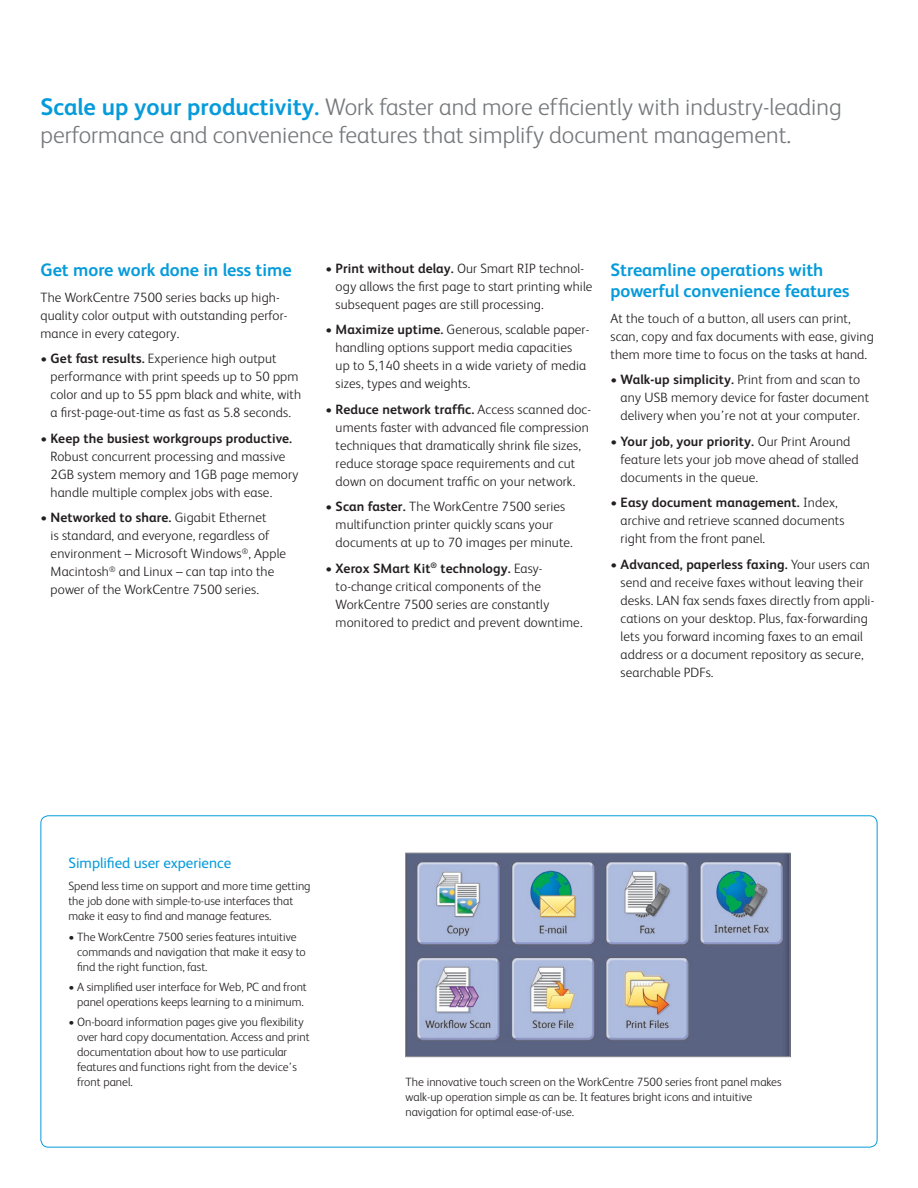
<style>
.page{position:relative;width:918px;height:1188px;background:#fff}
.page>*{position:absolute;margin:0;border:0;box-sizing:border-box;transform-origin:0 0}
.t1{font:300 24px/28.5px "Xerox Sans";color:#76787b}
.t2{font:700 18px/21px "Xerox Sans";color:#069bda}
.t3{font:15px "Xerox Sans";color:#069bda}
.t4{font:300 13.5px/18px "Xerox Sans";letter-spacing:.01em;color:#231f20}
.t5{font:300 12px/15px "Xerox Sans";color:#231f20}
.s1{font-weight:700;color:#069bda}
.s2{font-weight:700}
</style>
<div class="page">
<img style="left:407px;top:855px;width:381px;height:200px">
<div style="left:405px;top:853px;width:385px;height:204px;border:1px solid #919396"></div>
<h1 class="t1" style="left:40px;top:91px;width:803px"><span class="s1">Scale up your productivity.</span> Work faster and more efficiently with industry-leading performance and convenience features that simplify document management.</h1>
<h2 class="t2" style="left:40px;top:259px;width:253px">Get more work done in less time</h2>
<p class="t4" style="left:40px;top:287px;width:248px">The WorkCentre 7500 series backs up high&shy;quality color output with outstanding perfor&shy;mance in every category.</p>
<p class="t4" style="left:51px;top:349px;width:252px;text-indent:-10px">• <span class="s2">Get fast results.</span> Experience high output performance with print speeds up to 50 ppm color and up to 55 ppm black and white, with a first-page-out-time as fast as 5.8 seconds.</p>
<p class="t4" style="left:51px;top:428px;width:249px;text-indent:-10px">• <span class="s2">Keep the busiest workgroups productive.<br></span>Robust concurrent processing and massive 2GB system memory and 1GB page memory handle multiple complex jobs with ease.</p>
<p class="t4" style="left:51px;top:508px;width:237px;text-indent:-10px">• <span class="s2">Networked to share.</span> Gigabit Ethernet<br>is standard, and everyone, regardless of environment – Microsoft Windows<sup>®</sup>, Apple Macintosh<sup>®</sup> and Linux – can tap into the power of the WorkCentre 7500 series.</p>
<p class="t4" style="left:336px;top:258px;width:258px;text-indent:-10px">• <span class="s2">Print without delay.</span> Our Smart RIP technol&shy;ogy allows the first page to start printing while subsequent pages are still processing.</p>
<p class="t4" style="left:336px;top:320px;width:255px;text-indent:-10px">• <span class="s2">Maximize uptime.</span> Generous, scalable paper&shy;handling options support media capacities up to 5,140 sheets in a wide variety of media sizes, types and weights.</p>
<p class="t4" style="left:326px;top:399px;width:267px;text-align:center">• <span class="s2">Reduce network traffic.</span> Access scanned doc&shy;uments faster with advanced file compression techniques that dramatically shrink file sizes, reduce storage space requirements and cut down on document traffic on your network.</p>
<p class="t4" style="left:336px;top:497px;width:239px;text-indent:-10px">• <span class="s2">Scan faster.</span> The WorkCentre 7500 series multifunction printer quickly scans your documents at up to 70 images per minute.</p>
<p class="t4" style="left:336px;top:558px;width:249px;text-indent:-10px">• <span class="s2">Xerox SMart Kit</span><sup>®</sup> <span class="s2">technology.</span> Easy&shy;to-change critical components of the WorkCentre 7500 series are constantly monitored to predict and prevent downtime.</p>
<h2 class="t2" style="left:611px;top:259px;width:241px">Streamline operations with powerful convenience features</h2>
<p class="t4" style="left:611px;top:308px;width:265px">At the touch of a button, all users can print, scan, copy and fax documents with ease, giving them more time to focus on the tasks at hand.</p>
<p class="t4" style="left:621px;top:370px;width:250px;text-indent:-10px">• <span class="s2">Walk-up simplicity.</span> Print from and scan to any USB memory device for faster document delivery when you’re not at your computer.</p>
<p class="t4" style="left:621px;top:431px;width:239px;text-indent:-10px">• <span class="s2">Your job, your priority.</span> Our Print Around feature lets your job move ahead of stalled documents in the queue.</p>
<p class="t4" style="left:621px;top:493px;width:225px;text-indent:-10px">• <span class="s2">Easy document management.</span> Index, archive and retrieve scanned documents right from the front panel.</p>
<p class="t4" style="left:621px;top:555px;width:255px;text-indent:-10px">• <span class="s2">Advanced, paperless faxing.</span> Your users can send and receive faxes without leaving their desks. LAN fax sends faxes directly from appli&shy;cations on your desktop. Plus, fax-forwarding lets you forward incoming faxes to an email address or a document repository as secure, searchable PDFs.</p>
<p class="t3" style="left:68px;top:853px;width:164px">Simplified user experience</p>
<p class="t5" style="left:68px;top:878px;width:244px">Spend less time on support and more time getting the job done with simple-to-use interfaces that make it easy to find and manage features.</p>
<p class="t5" style="left:77px;top:928px;width:230px;text-indent:-9px">• The WorkCentre 7500 series features intuitive commands and navigation that make it easy to find the right function, fast.</p>
<p class="t5" style="left:68px;top:979px;width:240px;text-align:center">• A simplified user interface for Web, PC and front panel operations keeps learning to a minimum.</p>
<p class="t5" style="left:77px;top:1014px;width:234px;text-indent:-9px">• On-board information pages give you flexibility over hard copy documentation. Access and print documentation about how to use particular features and functions right from the device’s front panel.</p>
<p class="t5" style="left:406px;top:1073px;width:378px">The innovative touch screen on the WorkCentre 7500 series front panel makes walk-up operation simple as can be. It features bright icons and intuitive navigation for optimal ease-of-use.</p>
</div>
